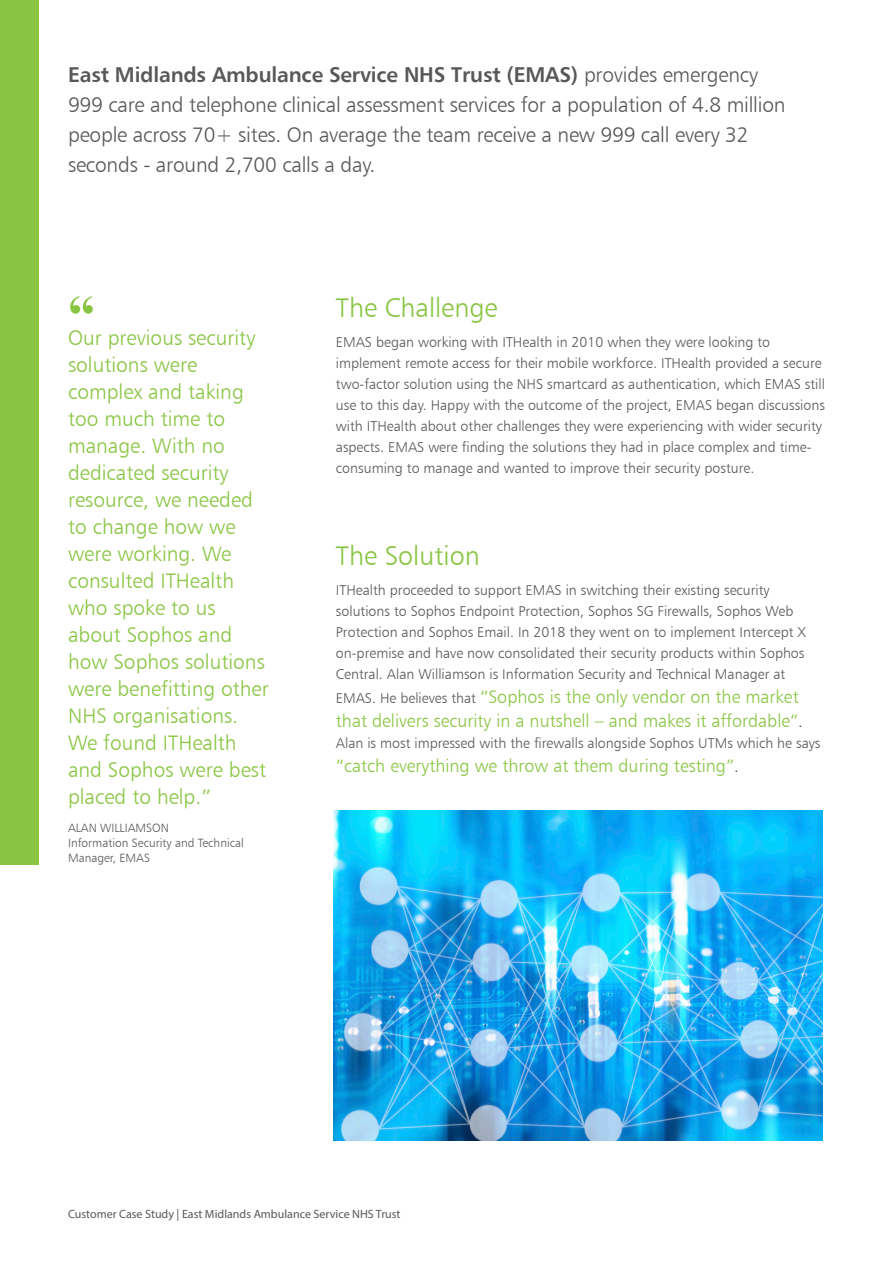
<style>
.page{position:relative;width:893px;height:1263px;background:#fff}
.page>*{position:absolute;margin:0;border:0;box-sizing:border-box;transform-origin:0 0}
.t1{font:700 54px "Times New Roman";color:#89c542}
.t2{font:27px "Humanist 777 BT Light B";color:#89c542}
.t3{font:21px/27px "Humanist 777 BT Light B";color:#89c542}
.t4{font:21px/30px "Humanist 777 BT Light B";letter-spacing:-.01em;color:#57585a}
.t5{font:18px/24px "Humanist 777 BT Light B";color:#89c542}
.t6{font:14.25px/21px "Humanist 777 BT Light B";color:#57585a}
.t7{font:12px/15px "Humanist 777 BT Light B";color:#57585a}
.t8{font:12px "Myriad Pro";color:#57585a}
.s1{font-family:"Humanist 777 BT Bold B"}
.s2{font-size:14.25px;color:#57585a}
.s3{font-size:14.25px;color:#231f20}
</style>
<div class="page">
<div style="left:0;top:0;width:38px;height:864px;background:#89c542"></div>
<img style="left:334px;top:810px;width:488px;height:330px">
<p class="t4" style="left:68px;top:59px;width:719px"><span class="s1">East Midlands Ambulance Service NHS Trust (EMAS)</span> provides emergency 999 care and telephone clinical assessment services for a population of 4.8 million people across 70+ sites. On average the team receive a new 999 call every 32 seconds - around 2,700 calls a day.</p>
<p class="t1" style="left:68px;top:276px;width:28px">“</p>
<p class="t3" style="left:68px;top:324px;width:202px">Our previous security solutions were complex and taking too much time to manage. With no dedicated security resource, we needed to change how we were working. We consulted ITHealth who spoke to us about Sophos and how Sophos solutions were benefitting other<br>NHS organisations.<br>We found ITHealth and Sophos were best placed to help.”</p>
<p class="t7" style="left:68px;top:820px;width:102px">ALAN WILLIAMSON</p>
<p class="t7" style="left:68px;top:835px;width:177px">Information Security and Technical<br>Manager, EMAS</p>
<p class="t2" style="left:336px;top:291px;width:163px">The Challenge</p>
<p class="t6" style="left:336px;top:331px;width:490px">EMAS began working with ITHealth in 2010 when they were looking to implement remote access for their mobile workforce. ITHealth provided a secure two-factor solution using the NHS smartcard as authentication, which EMAS still use to this day. Happy with the outcome of the project, EMAS began discussions with ITHealth about other challenges they were experiencing with wider security aspects. EMAS were finding the solutions they had in place complex and time&shy;consuming to manage and wanted to improve their security posture.</p>
<p class="t2" style="left:336px;top:539px;width:145px">The Solution</p>
<p class="t6" style="left:336px;top:579px;width:472px">ITHealth proceeded to support EMAS in switching their existing security solutions to Sophos Endpoint Protection, Sophos SG Firewalls, Sophos Web Protection and Sophos Email. In 2018 they went on to implement Intercept X on-premise and have now consolidated their security products within Sophos Central. Alan Williamson is Information Security and Technical Manager at</p>
<p class="t5" style="left:336px;top:684px;width:468px"><span class="s2">EMAS. He believes that</span> “Sophos is the only vendor on the market that delivers security in a nutshell – and makes it affordable”<span class="s3">.</span></p>
<p class="t6" style="left:336px;top:732px;width:486px">Alan is most impressed with the firewalls alongside Sophos UTMs which he says</p>
<p class="t5" style="left:336px;top:753px;width:404px">“catch everything we throw at them during testing”<span class="s3">.</span></p>
<p class="t8" style="left:68px;top:1207px;width:334px">Customer Case Study | East Midlands Ambulance Service NHS Trust</p>
</div>
